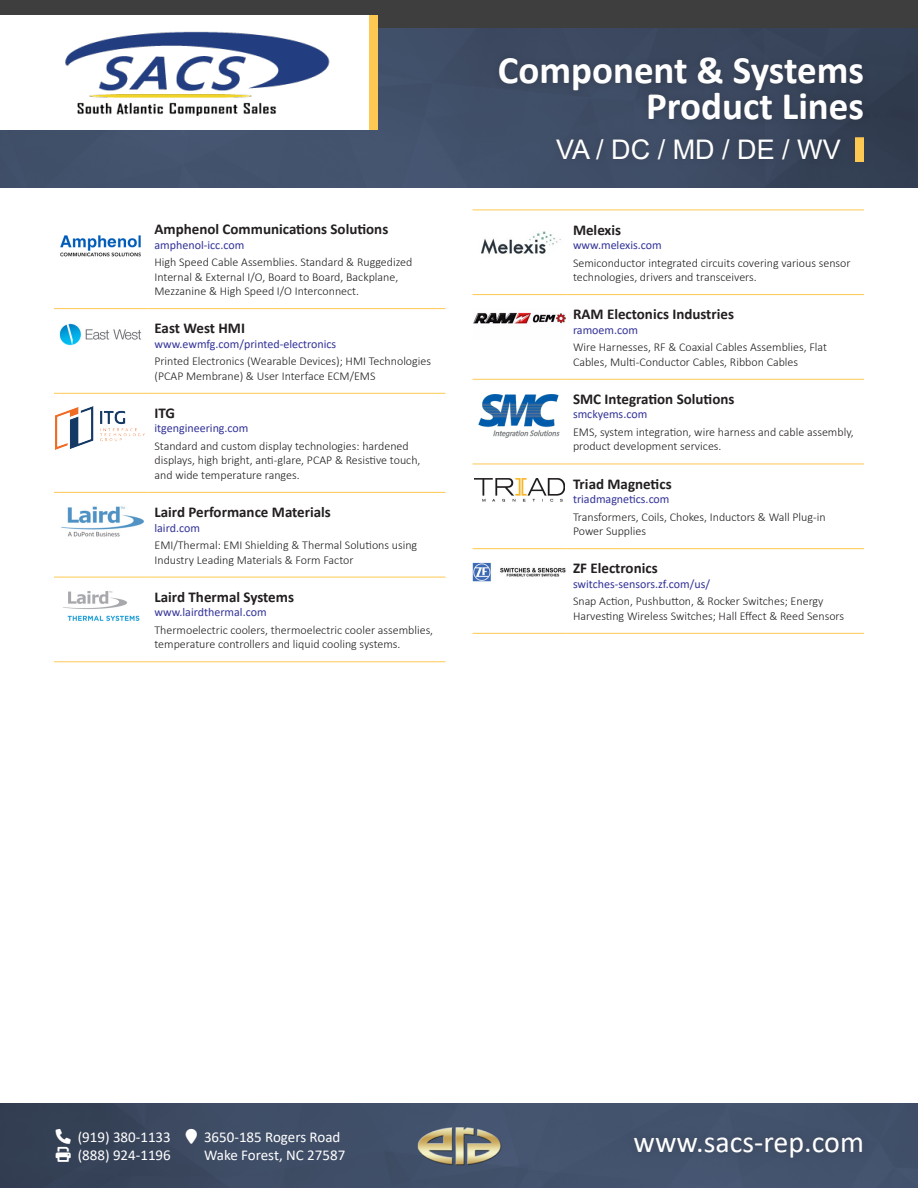
<style>
.page{position:relative;width:918px;height:1188px;background:#fff}
.page>*{position:absolute;margin:0;border:0;box-sizing:border-box;transform-origin:0 0}
.t1{font:700 39px/36px "Calibri";color:#fff;text-align:right}
.t2{font:30px "Calibri";color:#fff}
.t3{font:27px "Arial";color:#fff}
.MFG_Title{font:700 15px "Calibri";color:#231f20}
.t4{font:15px "Calibri";color:#fff}
.Description{font:300 12px/14.4px "Calibri";color:#231f20}
.Website{font:12px "Calibri";color:#339}
</style>
<div class="page">
<img style="left:0;top:28px;width:918px;height:160px">
<img style="left:0;top:1103px;width:918px;height:85px">
<div style="left:627px;top:1130px;width:243px;height:34px;background:#415069"></div>
<img style="left:415px;top:1123px;width:88px;height:43px">
<div style="left:0;top:0;width:918px;height:28px;background:#3e3e3f"></div>
<div style="left:363px;top:15px;width:15px;height:115px;background:#fec952"></div>
<div style="left:0;top:15px;width:369px;height:115px;background:#fff"></div>
<img style="left:65px;top:31px;width:265px;height:85px">
<div style="left:550px;top:132px;width:297px;height:35px;background:#231f20;opacity:.19"></div>
<div style="left:855px;top:137px;width:9px;height:25px;background:#fec952"></div>
<div style="left:492px;top:50px;width:378px;height:77px;background:#231f20;opacity:.26"></div>
<hr style="left:54px;top:308px;width:94px;height:1px;background:#fec952">
<hr style="left:148px;top:308px;width:298px;height:1px;background:#fec952">
<hr style="left:54px;top:393px;width:94px;height:1px;background:#fec952">
<hr style="left:148px;top:393px;width:298px;height:1px;background:#fec952">
<hr style="left:54px;top:492px;width:94px;height:1px;background:#fec952">
<hr style="left:148px;top:492px;width:298px;height:1px;background:#fec952">
<hr style="left:54px;top:661px;width:94px;height:1px;background:#fec952">
<hr style="left:148px;top:661px;width:298px;height:1px;background:#fec952">
<hr style="left:54px;top:577px;width:94px;height:1px;background:#fec952">
<hr style="left:148px;top:577px;width:298px;height:1px;background:#fec952">
<img style="left:60px;top:235px;width:81px;height:22px">
<img style="left:59px;top:323px;width:83px;height:23px">
<img style="left:56px;top:407px;width:89px;height:42px">
<img style="left:61px;top:506px;width:83px;height:31px">
<img style="left:63px;top:591px;width:77px;height:30px">
<hr style="left:472px;top:294px;width:94px;height:1px;background:#fec952">
<hr style="left:566px;top:294px;width:298px;height:1px;background:#fec952">
<hr style="left:472px;top:379px;width:94px;height:1px;background:#fec952">
<hr style="left:566px;top:379px;width:298px;height:1px;background:#fec952">
<hr style="left:472px;top:464px;width:94px;height:1px;background:#fec952">
<hr style="left:566px;top:464px;width:298px;height:1px;background:#fec952">
<hr style="left:472px;top:210px;width:94px;height:1px;background:#fec952">
<hr style="left:566px;top:210px;width:298px;height:1px;background:#fec952">
<hr style="left:472px;top:548px;width:94px;height:1px;background:#fec952">
<hr style="left:566px;top:548px;width:298px;height:1px;background:#fec952">
<hr style="left:472px;top:633px;width:94px;height:1px;background:#fec952">
<hr style="left:566px;top:633px;width:298px;height:1px;background:#fec952">
<img style="left:481px;top:231px;width:80px;height:23px">
<img style="left:473px;top:312px;width:92px;height:14px">
<img style="left:478px;top:395px;width:82px;height:43px">
<img style="left:474px;top:478px;width:91px;height:24px">
<img style="left:472px;top:562px;width:94px;height:20px">
<svg style="left:56px;top:1128px;width:15px;height:33px"></svg>
<svg style="left:186px;top:1128px;width:11px;height:16px"></svg>
<p class="t1" style="left:498px;top:52px;width:368px">Component &amp; Systems<br>Product Lines</p>
<p class="MFG_Title" style="left:154px;top:219px;width:235px">Amphenol Communications Solutions</p>
<p class="Website" style="left:154px;top:236px;width:91px">amphenol-icc.com</p>
<p class="Description" style="left:154px;top:255px;width:259px">High Speed Cable Assemblies. Standard &amp; Ruggedized<br>Internal &amp; External I/O, Board to Board, Backplane,<br>Mezzanine &amp; High Speed I/O Interconnect.</p>
<p class="MFG_Title" style="left:154px;top:318px;width:92px">East West HMI</p>
<p class="Website" style="left:154px;top:335px;width:183px">www.ewmfg.com/printed-electronics</p>
<p class="Description" style="left:154px;top:354px;width:278px">Printed Electronics (Wearable Devices); HMI Technologies (PCAP Membrane) &amp; User Interface ECM/EMS</p>
<p class="MFG_Title" style="left:154px;top:402px;width:22px">ITG</p>
<p class="Website" style="left:154px;top:420px;width:96px">itgengineering.com</p>
<p class="Description" style="left:154px;top:439px;width:268px">Standard and custom display technologies: hardened displays, high bright, anti-glare, PCAP &amp; Resistive touch, and wide temperature ranges.</p>
<p class="MFG_Title" style="left:154px;top:502px;width:178px">Laird Performance Materials</p>
<p class="Website" style="left:154px;top:519px;width:47px">laird.com</p>
<p class="Description" style="left:154px;top:538px;width:264px">EMI/Thermal: EMI Shielding &amp; Thermal Solutions using<br>Industry Leading Materials &amp; Form Factor</p>
<p class="MFG_Title" style="left:154px;top:586px;width:141px">Laird Thermal Systems</p>
<p class="Website" style="left:154px;top:604px;width:114px">www.lairdthermal.com</p>
<p class="Description" style="left:154px;top:623px;width:280px">Thermoelectric coolers, thermoelectric cooler assemblies, temperature controllers and liquid cooling systems.</p>
<p class="t3" style="left:556px;top:131px;width:286px">VA / DC / MD / DE / WV</p>
<p class="MFG_Title" style="left:573px;top:219px;width:50px">Melexis</p>
<p class="Website" style="left:573px;top:237px;width:90px">www.melexis.com</p>
<p class="Description" style="left:573px;top:255px;width:279px">Semiconductor integrated circuits covering various sensor technologies, drivers and transceivers.</p>
<p class="MFG_Title" style="left:573px;top:304px;width:163px">RAM Electonics Industries</p>
<p class="Website" style="left:573px;top:321px;width:67px">ramoem.com</p>
<p class="Description" style="left:573px;top:340px;width:256px">Wire Harnesses, RF &amp; Coaxial Cables Assemblies, Flat<br>Cables, Multi-Conductor Cables, Ribbon Cables</p>
<p class="MFG_Title" style="left:573px;top:388px;width:163px">SMC Integration Solutions</p>
<p class="Website" style="left:573px;top:406px;width:76px">smckyems.com</p>
<p class="Description" style="left:573px;top:425px;width:282px">EMS, system integration, wire harness and cable assembly, product development services.</p>
<p class="MFG_Title" style="left:573px;top:473px;width:100px">Triad Magnetics</p>
<p class="Website" style="left:573px;top:491px;width:98px">triadmagnetics.com</p>
<p class="Description" style="left:573px;top:509px;width:254px">Transformers, Coils, Chokes, Inductors &amp; Wall Plug-in<br>Power Supplies</p>
<p class="MFG_Title" style="left:573px;top:558px;width:86px">ZF Electronics</p>
<p class="Website" style="left:573px;top:575px;width:139px">switches-sensors.zf.com/us/</p>
<p class="Description" style="left:573px;top:594px;width:273px">Snap Action, Pushbutton, &amp; Rocker Switches; Energy<br>Harvesting Wireless Switches; Hall Effect &amp; Reed Sensors</p>
<p class="t4" style="left:78px;top:1126px;width:95px">(919) 380-1133</p>
<p class="t4" style="left:78px;top:1144px;width:95px">(888) 924-1196</p>
<p class="t4" style="left:204px;top:1126px;width:138px">3650-185 Rogers Road</p>
<p class="t4" style="left:204px;top:1144px;width:143px">Wake Forest, NC 27587</p>
<h2 class="t2" style="left:634px;top:1121px;width:232px">www.sacs-rep.com</h2>
</div>
